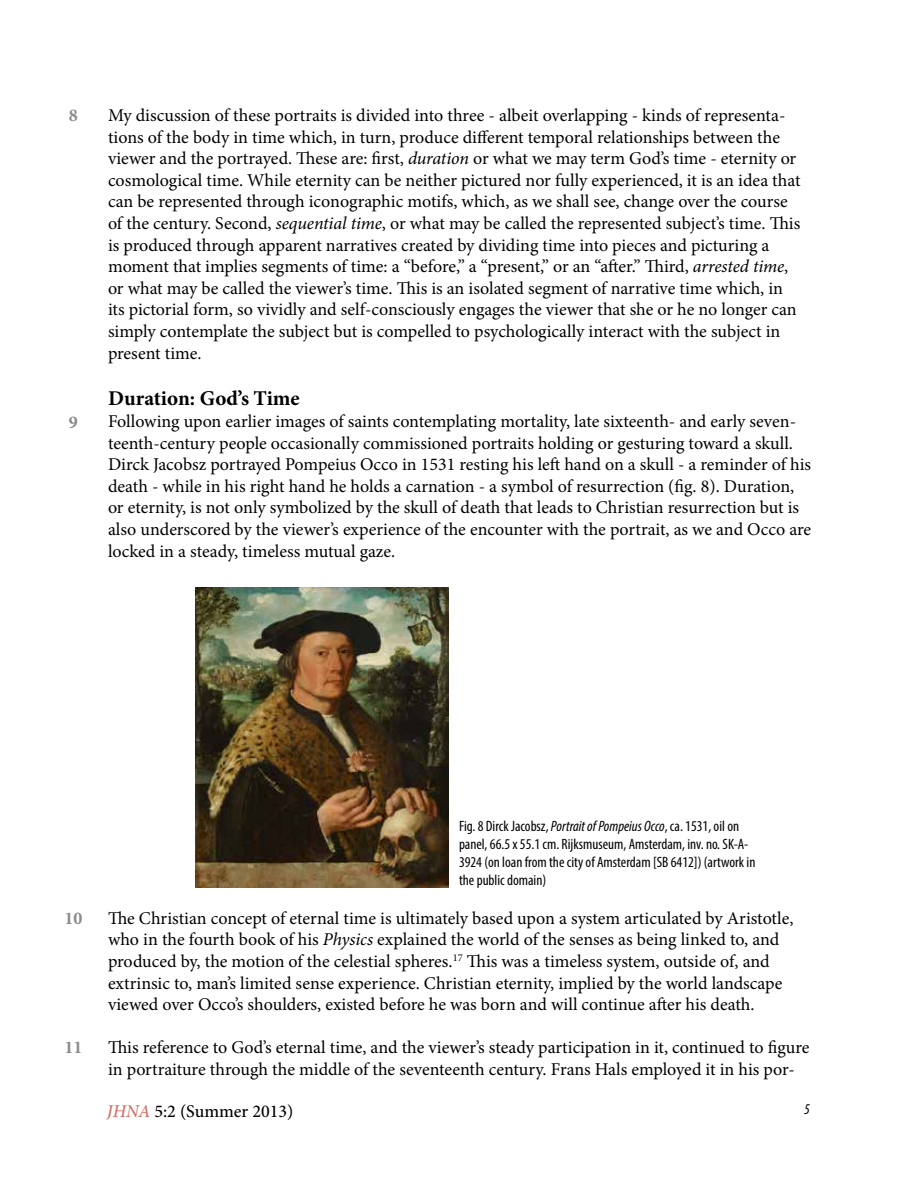
<style>
.page{position:relative;width:918px;height:1188px;background:#fff}
.page>*{position:absolute;margin:0;border:0;box-sizing:border-box;transform-origin:0 0}
.t1{font:700 21px "Minion Pro";color:#000}
.t2{font:18px/21.6px "Minion Pro";color:#000}
.t3{font:500 18px "Minion Pro";color:#000}
.t4{font:700 18px "Minion Pro";color:#888a8c}
.t5{font:condensed 15px/18px "Myriad Pro";color:#000}
.t6{font:italic condensed 15px "Myriad Pro";color:#000}
.s1{font-style:italic}
.s2{font-style:italic;color:#d46c62}
</style>
<div class="page">
<img style="left:195px;top:588px;width:253px;height:300px">
<p class="t4" style="left:69px;top:103px;width:10px">8</p>
<p class="t4" style="left:69px;top:410px;width:10px">9</p>
<p class="t2" style="left:108px;top:105px;width:694px">My discussion of these portraits is divided into three - albeit overlapping - kinds of representa&shy;tions of the body in time which, in turn, produce different temporal relationships between the viewer and the portrayed. These are: first, <span class="s1">duration</span> or what we may term God’s time - eternity or cosmological time. While eternity can be neither pictured nor fully experienced, it is an idea that can be represented through iconographic motifs, which, as we shall see, change over the course of the century. Second, <span class="s1">sequential time</span>, or what may be called the represented subject’s time. This is produced through apparent narratives created by dividing time into pieces and picturing a moment that implies segments of time: a “before,” a “present,” or an “after.” Third, <span class="s1">arrested time</span>, or what may be called the viewer’s time. This is an isolated segment of narrative time which, in its pictorial form, so vividly and self-consciously engages the viewer that she or he no longer can simply contemplate the subject but is compelled to psychologically interact with the subject in present time.</p>
<p class="t1" style="left:108px;top:384px;width:193px">Duration: God’s Time</p>
<p class="t2" style="left:108px;top:411px;width:705px">Following upon earlier images of saints contemplating mortality, late sixteenth- and early seven&shy;teenth-century people occasionally commissioned portraits holding or gesturing toward a skull.<br>Dirck Jacobsz portrayed Pompeius Occo in 1531 resting his left hand on a skull - a reminder of his death - while in his right hand he holds a carnation - a symbol of resurrection (fig. 8). Duration, or eternity, is not only symbolized by the skull of death that leads to Christian resurrection but is also underscored by the viewer’s experience of the encounter with the portrait, as we and Occo are locked in a steady, timeless mutual gaze.</p>
<p class="t4" style="left:64px;top:906px;width:19px">10</p>
<p class="t4" style="left:64px;top:1035px;width:19px">11</p>
<p class="t5" style="left:459px;top:817px;width:298px">Fig. 8 Dirck Jacobsz, <span class="s1">Portrait of Pompeius Occo</span>, ca. 1531, oil on panel, 66.5 x 55.1 cm. Rijksmuseum, Amsterdam, inv. no. SK-A-3924 (on loan from the city of Amsterdam [SB 6412]) (artwork in the public domain)</p>
<p class="t2" style="left:108px;top:907px;width:687px">The Christian concept of eternal time is ultimately based upon a system articulated by Aristotle, who in the fourth book of his <span class="s1">Physics</span> explained the world of the senses as being linked to, and produced by, the motion of the celestial spheres.<sup>17</sup> This was a timeless system, outside of, and extrinsic to, man’s limited sense experience. Christian eternity, implied by the world landscape viewed over Occo’s shoulders, existed before he was born and will continue after his death.</p>
<p class="t2" style="left:108px;top:1037px;width:703px">This reference to God’s eternal time, and the viewer’s steady participation in it, continued to figure in portraiture through the middle of the seventeenth century. Frans Hals employed it in his por-</p>
<p class="t3" style="left:107px;top:1099px;width:188px"><span class="s2">JHNA</span> 5:2 (Summer 2013)</p>
<p class="t6" style="left:804px;top:1100px;width:7px">5</p>
</div>
